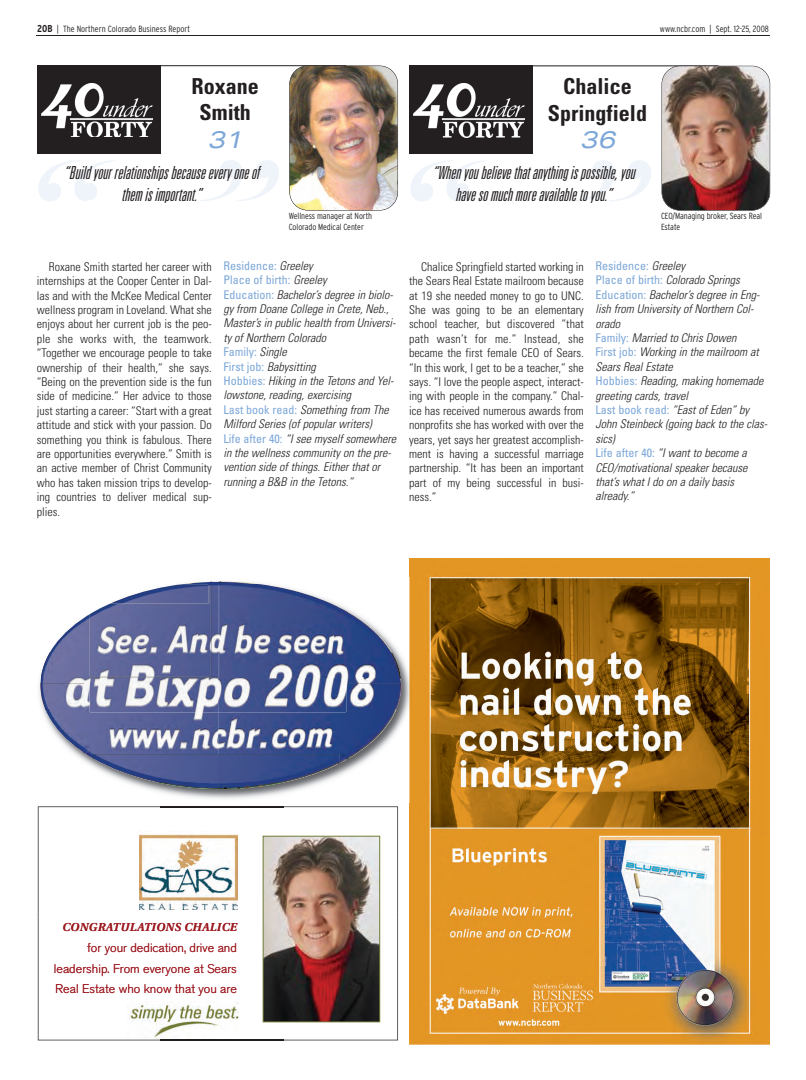
<style>
.page{position:relative;width:806px;height:1080px;background:#fff}
.page>*{position:absolute;margin:0;border:0;box-sizing:border-box;transform-origin:0 0}
.t1{font:italic expanded 24px "Univers";color:#7ca7d8}
.t2{font:700 condensed 22px/26.4px "Univers";color:#231f20;text-align:center}
.t3{font:italic 300 ultra-condensed 18px/21.6px "Univers";color:#231f20;text-align:center}
.t4{font:12.5px/20.8px "Volvo Sans Light+T42+MDLYKY";color:#9f1d24;text-align:justify}
.t5{font:300 condensed 12px/14.4px "Univers";color:#231f20;text-align:justify}
.t6{font:italic 300 condensed 12px/14.4px "Univers";color:#231f20}
.t7{font:11.5px "Utopia Semibold Italic+MDPGJC";letter-spacing:.04em;color:#9f1d24}
.t8{font:300 condensed 9px "Interstate";color:#231f20}
.t9{font:300 condensed 8.9px/10.6px "Interstate";letter-spacing:-.01em;color:#231f20}
.s1{font-weight:700;font-size:10px}
.s2{font-weight:400;font-style:normal;color:#7ca7d8}
</style>
<div class="page">
<hr style="left:36px;top:35px;width:734px;height:1px;background:#231f20">
<div style="left:37px;top:66px;width:124px;height:88px;background:#231f20"></div>
<img style="left:41px;top:83px;width:111px;height:54px">
<hr style="left:51px;top:65px;width:295px;height:1px;background:#231f20">
<img style="left:289px;top:66px;width:109px;height:144px;border-radius:18px">
<div style="left:289px;top:66px;width:109px;height:145px;border:1px solid #231f20;border-radius:19px"></div>
<svg style="left:38px;top:160px;width:241px;height:41px"></svg>
<div style="left:409px;top:66px;width:123px;height:88px;background:#231f20"></div>
<img style="left:413px;top:83px;width:111px;height:54px">
<hr style="left:423px;top:66px;width:295px;height:1px;background:#231f20">
<img style="left:662px;top:66px;width:107px;height:143px">
<div style="left:661px;top:66px;width:109px;height:145px;border:1px solid #231f20;border-radius:19px"></div>
<svg style="left:410px;top:160px;width:241px;height:41px"></svg>
<img style="left:161px;top:1002px;width:77px;height:33px">
<img style="left:265px;top:838px;width:19px;height:182px">
<div style="left:263px;top:836px;width:117px;height:186px;border:1px solid #717b36"></div>
<img style="left:161px;top:834px;width:76px;height:76px">
<img style="left:38px;top:806px;width:123px;height:234px">
<img style="left:161px;top:806px;width:123px;height:1px">
<img style="left:284px;top:806px;width:114px;height:234px">
<img style="left:161px;top:1040px;width:123px;height:1px">
<img style="left:409px;top:558px;width:360px;height:486px">
<img style="left:39px;top:577px;width:375px;height:225px">
<svg style="left:40px;top:582px;width:361px;height:207px"></svg>
<img style="left:218px;top:713px;width:128px;height:51px">
<img style="left:346px;top:713px;width:49px;height:47px">
<p class="t8" style="left:37px;top:24px;width:154px"><span class="s1">20B</span> | The Northern Colorado Business Report</p>
<p class="t8" style="left:660px;top:23px;width:110px">www.ncbr.com | Sept. 12-25, 2008</p>
<p class="t2" style="left:192px;top:75px;width:69px">Roxane<br>Smith</p>
<p class="t1" style="left:207px;top:131px;width:37px">31</p>
<p class="t3" style="left:64px;top:163px;width:200px">“Build your relationships because every one of them is important.”</p>
<p class="t9" style="left:289px;top:211px;width:85px">Wellness manager at North<br>Colorado Medical Center</p>
<p class="t2" style="left:548px;top:75px;width:101px">Chalice<br>Springfield</p>
<p class="t1" style="left:579px;top:131px;width:37px">36</p>
<p class="t3" style="left:432px;top:163px;width:207px">“When you believe that anything is possible, you have so much more available to you.”</p>
<p class="t9" style="left:661px;top:211px;width:102px">CEO/Managing broker, Sears Real<br>Estate</p>
<p class="t5" style="left:37px;top:260px;width:176px;text-indent:12px">Roxane Smith started her career with internships at the Cooper Center in Dal&shy;las and with the McKee Medical Center wellness program in Loveland. What she enjoys about her current job is the peo&shy;ple she works with, the teamwork. “Together we encourage people to take ownership of their health,” she says. “Being on the prevention side is the fun side of medicine.” Her advice to those just starting a career: “Start with a great attitude and stick with your passion. Do something you think is fabulous. There are opportunities everywhere.” Smith is an active member of Christ Community who has taken mission trips to develop&shy;ing countries to deliver medical sup&shy;plies.</p>
<p class="t6" style="left:223px;top:259px;width:174px"><span class="s2">Residence:</span> Greeley<br><span class="s2">Place of birth:</span> Greeley<br><span class="s2">Education:</span> Bachelor’s degree in biolo&shy;gy from Doane College in Crete, Neb.,<br>Master’s in public health from Universi&shy;ty of Northern Colorado<br><span class="s2">Family:</span> Single<br><span class="s2">First job:</span> Babysitting<br><span class="s2">Hobbies:</span> Hiking in the Tetons and Yel&shy;lowstone, reading, exercising<br><span class="s2">Last book read:</span> Something from The<br>Milford Series (of popular writers)<br><span class="s2">Life after 40:</span> “I see myself somewhere in the wellness community on the pre&shy;vention side of things. Either that or running a B&amp;B in the Tetons.”</p>
<p class="t5" style="left:409px;top:260px;width:176px;text-indent:12px">Chalice Springfield started working in the Sears Real Estate mailroom because at 19 she needed money to go to UNC.<br>She was going to be an elementary school teacher, but discovered “that path wasn’t for me.” Instead, she became the first female CEO of Sears. “In this work, I get to be a teacher,” she says. “I love the people aspect, interact&shy;ing with people in the company.” Chal&shy;ice has received numerous awards from nonprofits she has worked with over the years, yet says her greatest accomplish&shy;ment is having a successful marriage partnership. “It has been an important part of my being successful in busi&shy;ness.”</p>
<p class="t6" style="left:595px;top:260px;width:173px"><span class="s2">Residence:</span> Greeley<br><span class="s2">Place of birth:</span> Colorado Springs<br><span class="s2">Education:</span> Bachelor’s degree in Eng&shy;lish from University of Northern Col&shy;orado<br><span class="s2">Family:</span> Married to Chris Dowen<br><span class="s2">First job:</span> Working in the mailroom at<br>Sears Real Estate<br><span class="s2">Hobbies:</span> Reading, making homemade greeting cards, travel<br><span class="s2">Last book read:</span> “East of Eden” by<br>John Steinbeck (going back to the clas&shy;sics)<br><span class="s2">Life after 40:</span> “I want to become a<br>CEO/motivational speaker because that’s what I do on a daily basis already.”</p>
<p class="t7" style="left:62px;top:922px;width:176px">CONGRATULATIONS CHALICE</p>
<p class="t4" style="left:54px;top:937px;width:184px;text-indent:33px">for your dedication, drive and leadership. From everyone at Sears Real Estate who know that you are</p>
</div>
